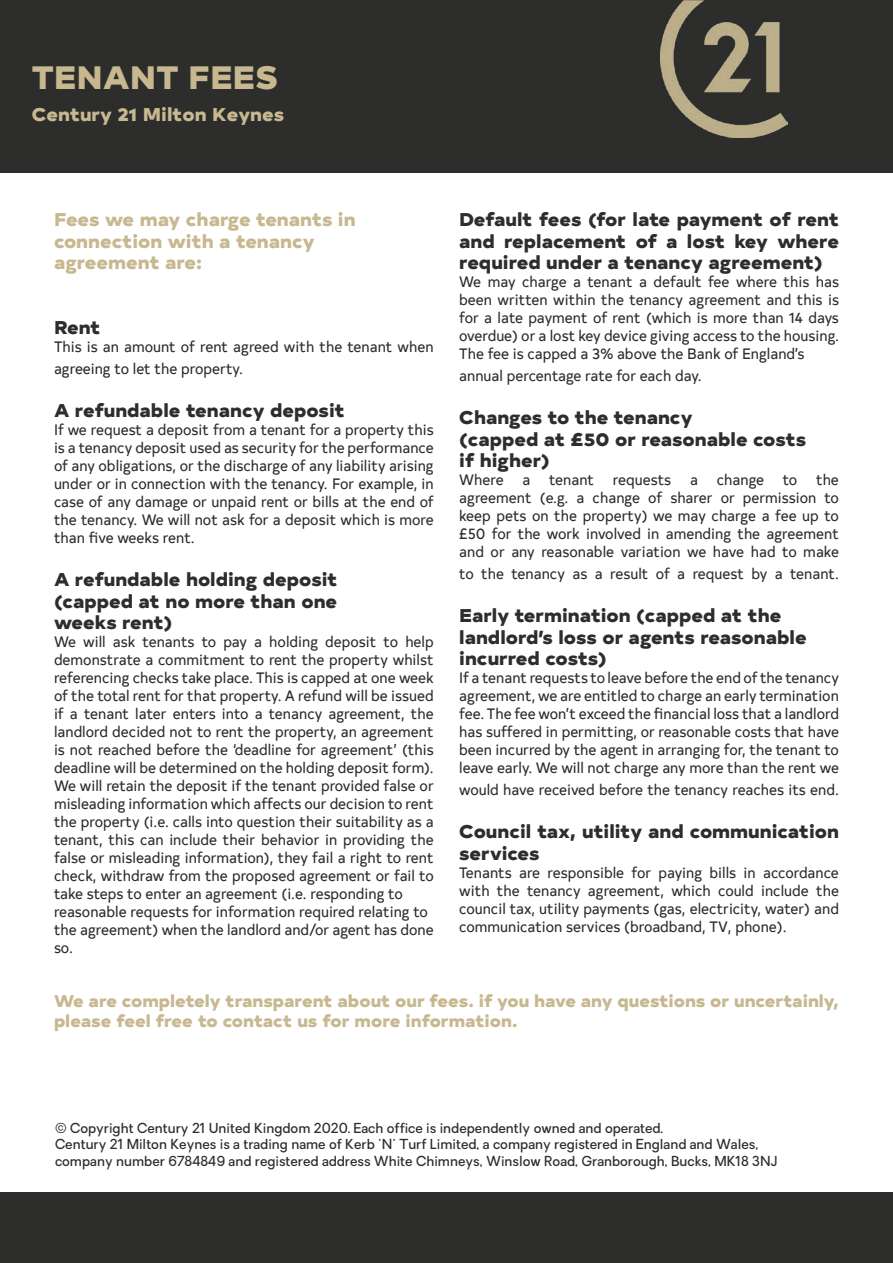
<style>
.page{position:relative;width:893px;height:1263px;background:#fff}
.page>*{position:absolute;margin:0;border:0;box-sizing:border-box;transform-origin:0 0}
.t1{font:900 31.5px "Typold Extended";color:#c7b890}
.t2{font:900 18px/21.6px "Typold Extended";color:#2d2d2c}
.t3{font:900 18px/21.6px "Typold Extended";color:#c7b890}
.t4{font:900 16.5px/19.8px "Typold Extended";color:#c7b890}
.t5{font:15px/18px "Typold Condensed";color:#2d2d2c;text-align:justify}
.t6{font:500 13.5px/16.2px "Oakes";color:#2d2d2b}
</style>
<div class="page">
<div style="left:0;top:0;width:893px;height:172px;background:#2d2d2c"></div>
<div style="left:0;top:1193px;width:893px;height:70px;background:#2d2d2c"></div>
<img style="left:661px;top:0;width:127px;height:138px">
<h1 class="t1" style="left:32px;top:51px;width:248px">TENANT FEES</h1>
<p class="t3" style="left:32px;top:102px;width:254px">Century 21 Milton Keynes</p>
<p class="t3" style="left:54px;top:207px;width:303px">Fees we may charge tenants in connection with a tenancy agreement are:</p>
<p class="t2" style="left:54px;top:315px;width:48px">Rent</p>
<p class="t5" style="left:54px;top:335px;width:381px;line-height:21.6px">This is an amount of rent agreed with the tenant when agreeing to let the property.</p>
<p class="t2" style="left:54px;top:398px;width:292px">A refundable tenancy deposit</p>
<p class="t5" style="left:54px;top:419px;width:381px">If we request a deposit from a tenant for a property this is a tenancy deposit used as security for the performance of any obligations, or the discharge of any liability arising under or in connection with the tenancy. For example, in case of any damage or unpaid rent or bills at the end of the tenancy. We will not ask for a deposit which is more than five weeks rent.</p>
<p class="t2" style="left:54px;top:567px;width:285px;text-align:justify">A refundable holding deposit (capped at no more than one weeks rent)</p>
<p class="t5" style="left:54px;top:632px;width:381px;text-align:left">We will ask tenants to pay a holding deposit to help demonstrate a commitment to rent the property whilst referencing checks take place. This is capped at one week of the total rent for that property. A refund will be issued if a tenant later enters into a tenancy agreement, the landlord decided not to rent the property, an agreement is not reached before the ‘deadline for agreement’ (this deadline will be determined on the holding deposit form).<br>We will retain the deposit if the tenant provided false or misleading information which affects our decision to rent the property (i.e. calls into question their suitability as a tenant, this can include their behavior in providing the false or misleading information), they fail a right to rent check, withdraw from the proposed agreement or fail to take steps to enter an agreement (i.e. responding to reasonable requests for information required relating to the agreement) when the landlord and/or agent has done so.</p>
<p class="t2" style="left:459px;top:207px;width:381px;text-align:justify">Default fees (for late payment of rent and replacement of a lost key where required under a tenancy agreement)</p>
<p class="t5" style="left:459px;top:272px;width:381px">We may charge a tenant a default fee where this has been written within the tenancy agreement and this is for a late payment of rent (which is more than 14 days overdue) or a lost key device giving access to the housing.<br>The fee is capped a 3% above the Bank of England’s</p>
<p class="t5" style="left:459px;top:365px;width:244px">annual percentage rate for each day.</p>
<p class="t2" style="left:459px;top:405px;width:348px">Changes to the tenancy<br>(capped at £50 or reasonable costs if higher)</p>
<p class="t5" style="left:459px;top:470px;width:381px">Where a tenant requests a change to the agreement (e.g. a change of sharer or permission to keep pets on the property) we may charge a fee up to £50 for the work involved in amending the agreement and or any reasonable variation we have had to make</p>
<p class="t5" style="left:459px;top:563px;width:381px">to the tenancy as a result of a request by a tenant.</p>
<p class="t2" style="left:459px;top:603px;width:349px">Early termination (capped at the landlord’s loss or agents reasonable incurred costs)</p>
<p class="t5" style="left:459px;top:668px;width:381px">If a tenant requests to leave before the end of the tenancy agreement, we are entitled to charge an early termination fee. The fee won’t exceed the financial loss that a landlord has suffered in permitting, or reasonable costs that have been incurred by the agent in arranging for, the tenant to leave early. We will not charge any more than the rent we</p>
<p class="t5" style="left:459px;top:779px;width:381px">would have received before the tenancy reaches its end.</p>
<p class="t2" style="left:459px;top:819px;width:381px">Council tax, utility and communication services</p>
<p class="t5" style="left:459px;top:862px;width:381px">Tenants are responsible for paying bills in accordance with the tenancy agreement, which could include the council tax, utility payments (gas, electricity, water) and communication services (broadband, TV, phone).</p>
<p class="t4" style="left:54px;top:990px;width:786px">We are completely transparent about our fees. if you have any questions or uncertainly, please feel free to contact us for more information.</p>
<p class="t6" style="left:55px;top:1120px;width:724px">© Copyright Century 21 United Kingdom 2020. Each office is independently owned and operated.<br>Century 21 Milton Keynes is a trading name of Kerb 'N' Turf Limited, a company registered in England and Wales, company number 6784849 and registered address White Chimneys, Winslow Road, Granborough, Bucks, MK18 3NJ</p>
</div>
